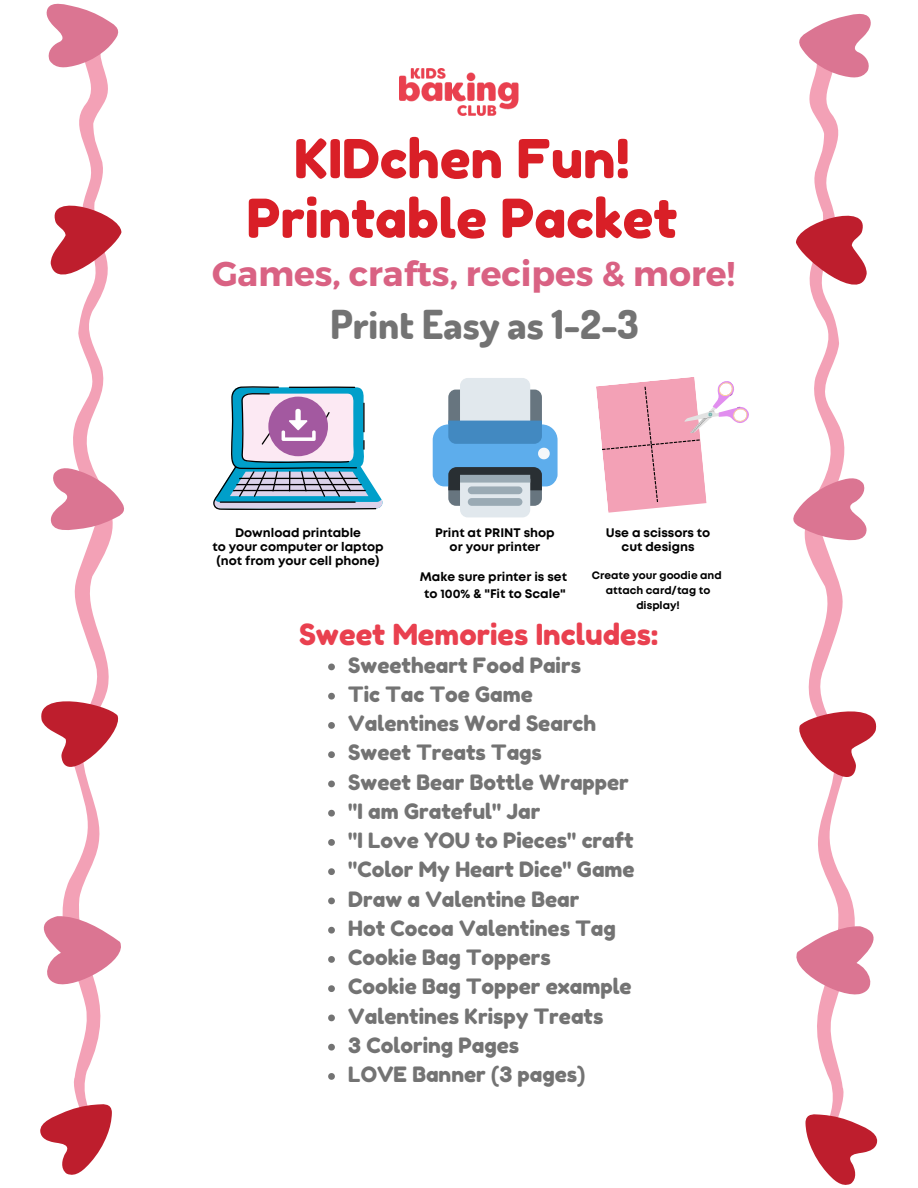
<style>
.page{position:relative;width:918px;height:1188px;background:#fff}
.page>*{position:absolute;margin:0;border:0;box-sizing:border-box;transform-origin:0 0}
.t1{font:53.55px/59.7px "Fredoka One";color:#d91f27;text-align:center}
.t2{font:800 39.75px "Dosis";color:#737373}
.t3{font:700 34.5px "Montserrat";color:#d96283}
.t4{font:29.1px "Fredoka One";color:#e9404f}
.t5{font:21.15px/29.2px "Fredoka One";color:#737373}
.t6{font:700 12.45px/14px "Mont";color:#000;text-align:center}
.t7{font:700 10.65px/14.7px "Mont";color:#000;text-align:center}
</style>
<div class="page">
<svg style="left:213px;top:386px;width:170px;height:124px"></svg>
<svg style="left:433px;top:378px;width:125px;height:139px"></svg>
<svg style="left:596px;top:377px;width:153px;height:136px"></svg>
<img style="left:399px;top:68px;width:120px;height:47px">
<svg style="left:62px;top:70px;width:50px;height:1032px"></svg>
<svg style="left:41px;top:688px;width:78px;height:103px"></svg>
<svg style="left:50px;top:189px;width:72px;height:107px"></svg>
<svg style="left:40px;top:1102px;width:72px;height:73px"></svg>
<svg style="left:43px;top:916px;width:78px;height:73px"></svg>
<svg style="left:46px;top:3px;width:73px;height:67px"></svg>
<svg style="left:50px;top:465px;width:74px;height:68px"></svg>
<svg style="left:328px;top:664px;width:7px;height:6px"></svg>
<svg style="left:328px;top:693px;width:7px;height:7px"></svg>
<svg style="left:328px;top:722px;width:7px;height:7px"></svg>
<svg style="left:328px;top:751px;width:7px;height:7px"></svg>
<svg style="left:328px;top:781px;width:7px;height:6px"></svg>
<svg style="left:328px;top:810px;width:7px;height:7px"></svg>
<svg style="left:328px;top:839px;width:7px;height:7px"></svg>
<svg style="left:328px;top:868px;width:7px;height:7px"></svg>
<svg style="left:328px;top:898px;width:7px;height:6px"></svg>
<svg style="left:328px;top:927px;width:7px;height:7px"></svg>
<svg style="left:328px;top:956px;width:7px;height:7px"></svg>
<svg style="left:328px;top:985px;width:7px;height:7px"></svg>
<svg style="left:328px;top:1015px;width:7px;height:6px"></svg>
<svg style="left:328px;top:1044px;width:7px;height:7px"></svg>
<svg style="left:328px;top:1073px;width:7px;height:7px"></svg>
<svg style="left:805px;top:80px;width:50px;height:1032px"></svg>
<svg style="left:799px;top:698px;width:78px;height:103px"></svg>
<svg style="left:796px;top:199px;width:71px;height:107px"></svg>
<svg style="left:805px;top:1112px;width:73px;height:73px"></svg>
<svg style="left:796px;top:926px;width:78px;height:73px"></svg>
<svg style="left:799px;top:13px;width:72px;height:67px"></svg>
<svg style="left:793px;top:475px;width:74px;height:68px"></svg>
<h1 class="t1" style="left:247px;top:129px;width:432px">KIDchen Fun!<br>Printable Packet</h1>
<h3 class="t3" style="left:212px;top:251px;width:525px">Games, crafts, recipes &amp; more!</h3>
<h2 class="t2" style="left:330px;top:299px;width:310px">Print Easy as 1-2-3</h2>
<p class="t6" style="left:212px;top:526px;width:173px">Download printable<br>to your computer or laptop (not from your cell phone)</p>
<p class="t6" style="left:435px;top:526px;width:121px">Print at PRINT shop or your printer</p>
<p class="t6" style="left:420px;top:569px;width:149px;line-height:17.2px">Make sure printer is set to 100% &amp; "Fit to Scale"</p>
<p class="t6" style="left:606px;top:526px;width:106px">Use a scissors to cut designs</p>
<p class="t7" style="left:592px;top:569px;width:132px">Create your goodie and attach card/tag to display!</p>
<h3 class="t4" style="left:299px;top:617px;width:360px">Sweet Memories Includes:</h3>
<p class="t5" style="left:348px;top:650px;width:288px">Sweetheart Food Pairs<br>Tic Tac Toe Game<br>Valentines Word Search<br>Sweet Treats Tags<br>Sweet Bear Bottle Wrapper "I am Grateful" Jar<br>"I Love YOU to Pieces" craft "Color My Heart Dice" Game<br>Draw a Valentine Bear<br>Hot Cocoa Valentines Tag<br>Cookie Bag Toppers<br>Cookie Bag Topper example<br>Valentines Krispy Treats<br>3 Coloring Pages<br>LOVE Banner (3 pages)</p>
</div>
